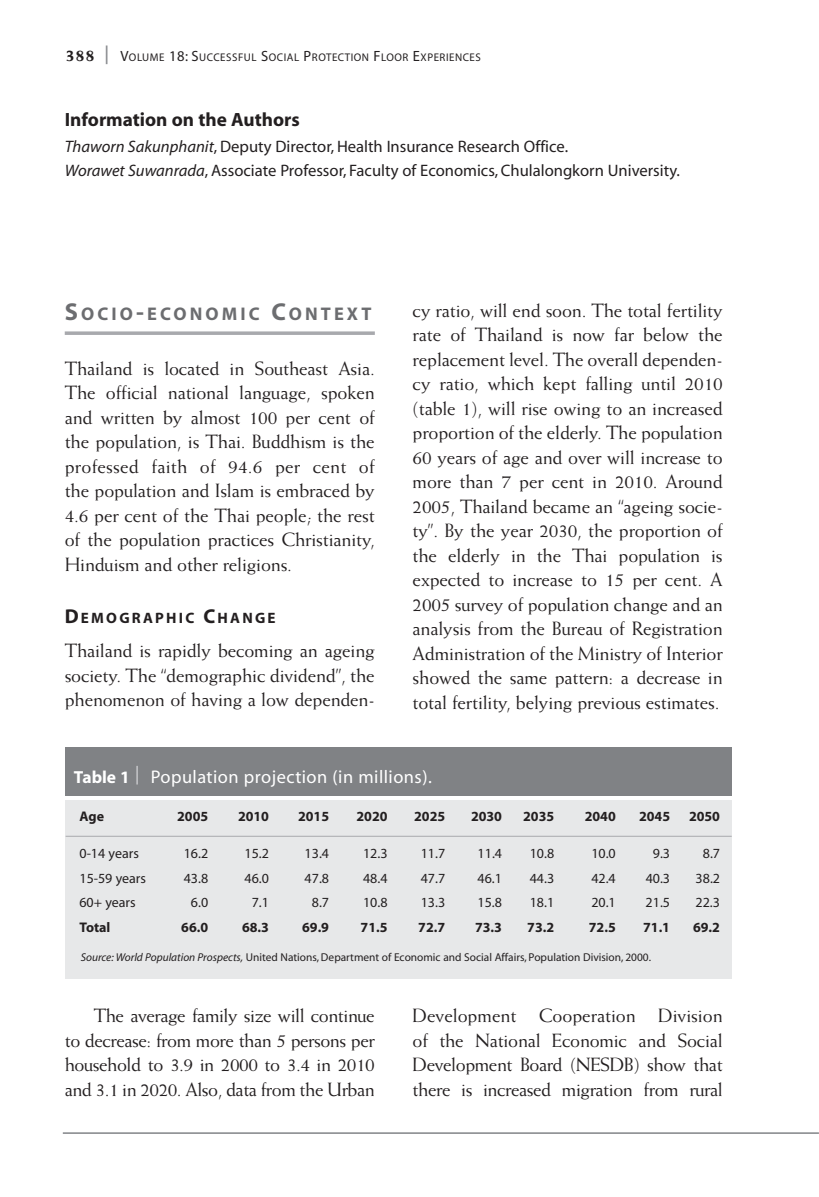
<style>
.page{position:relative;width:819px;height:1197px;background:#fff}
.page>*{position:absolute;margin:0;border:0;box-sizing:border-box;transform-origin:0 0}
.t1{font:19.25px/24.5px "Weiss";letter-spacing:-.01em;color:#231f20;text-align:justify}
.t2{font:700 19.25px "Myriad";color:#231f20}
.t3{font:18.38px "Myriad";letter-spacing:.025em;color:#fff}
.t4{font:700 18.38px "Myriad";letter-spacing:.17em;color:#6c6d70}
.t5{font:800 17.5px "Weiss";color:#231f20}
.t6{font:16.62px/24.8px "Myriad";color:#231f20}
.t7{font:700 15.05px "Myriad";letter-spacing:.15em;color:#231f20}
.t8{font:14px "Myriad";color:#231f20}
.t9{font:700 14px "Myriad";color:#231f20}
.t10{font:11.38px "Myriad";color:#231f20}
.t11{font:11.2px "Myriad";letter-spacing:.05em;color:#231f20}
.s1{font-size:14.88px}
.s2{font-style:italic}
.s3{font-size:24.5px}
.s4{font-size:20.12px}
.s5{font-weight:700;font-size:17.5px}
</style>
<div class="page">
<svg style="left:106px;top:45px;width:2px;height:19px"></svg>
<hr style="left:63px;top:1132px;width:756px;height:2px;background:#939598">
<svg style="left:65px;top:331px;width:310px;height:4px"></svg>
<div style="left:66px;top:748px;width:666px;height:48px;background:#808285"></div>
<div style="left:66px;top:800px;width:666px;height:178px;background:#e7e8e9"></div>
<svg style="left:136px;top:766px;width:2px;height:19px"></svg>
<hr style="left:66px;top:836px;width:666px;height:1px;background:#a8a9ad">
<p class="t5" style="left:65px;top:49px;width:32px">388</p>
<p class="t11" style="left:120px;top:53px;width:362px"><span class="s1">V</span>OLUME <span class="s1">18: S</span>UCCESSFUL <span class="s1">S</span>OCIAL <span class="s1">P</span>ROTECTION <span class="s1">F</span>LOOR <span class="s1">E</span>XPERIENCES</p>
<p class="t2" style="left:65px;top:112px;width:237px">Information on the Authors</p>
<p class="t6" style="left:65px;top:135px;width:617px"><span class="s2">Thaworn Sakunphanit</span>, Deputy Director, Health Insurance Research Office.<br><span class="s2">Worawet Suwanrada</span>, Associate Professor, Faculty of Economics, Chulalongkorn University.</p>
<p class="t4" style="left:65px;top:307px;width:308px"><span class="s3">S</span>OCIO<span class="s3">-</span>ECONOMIC <span class="s3">C</span>ONTEXT</p>
<p class="t1" style="left:65px;top:357px;width:312px">Thailand is located in Southeast Asia.<br>The official national language, spoken and written by almost 100 per cent of the population, is Thai. Buddhism is the professed faith of 94.6 per cent of the population and Islam is embraced by 4.6 per cent of the Thai people; the rest of the population practices Christianity, Hinduism and other religions.</p>
<p class="t7" style="left:65px;top:612px;width:212px"><span class="s4">D</span>EMOGRAPHIC <span class="s4">C</span>HANGE</p>
<p class="t1" style="left:65px;top:640px;width:312px">Thailand is rapidly becoming an ageing society. The “demographic dividend”, the phenomenon of having a low dependen-</p>
<p class="t1" style="left:413px;top:300px;width:312px">cy ratio, will end soon. The total fertility rate of Thailand is now far below the replacement level. The overall dependen&shy;cy ratio, which kept falling until 2010 (table 1), will rise owing to an increased proportion of the elderly. The population 60 years of age and over will increase to more than 7 per cent in 2010. Around 2005, Thailand became an “ageing socie&shy;ty”. By the year 2030, the proportion of the elderly in the Thai population is expected to increase to 15 per cent. A 2005 survey of population change and an analysis from the Bureau of Registration Administration of the Ministry of Interior showed the same pattern: a decrease in total fertility, belying previous estimates.</p>
<p class="t3" style="left:74px;top:770px;width:359px"><span class="s5">Table 1</span> Population projection (in millions).</p>
<p class="t9" style="left:80px;top:811px;width:26px">Age</p>
<p class="t9" style="left:177px;top:811px;width:33px">2005</p>
<p class="t9" style="left:238px;top:811px;width:33px">2010</p>
<p class="t9" style="left:298px;top:811px;width:33px">2015</p>
<p class="t9" style="left:356px;top:811px;width:33px">2020</p>
<p class="t9" style="left:414px;top:811px;width:33px">2025</p>
<p class="t9" style="left:471px;top:811px;width:33px">2030</p>
<p class="t9" style="left:523px;top:811px;width:33px">2035</p>
<p class="t9" style="left:585px;top:811px;width:33px">2040</p>
<p class="t9" style="left:639px;top:811px;width:33px">2045</p>
<p class="t9" style="left:689px;top:811px;width:33px">2050</p>
<p class="t8" style="left:79px;top:848px;width:61px">0-14 years</p>
<p class="t8" style="left:184px;top:848px;width:26px">16.2</p>
<p class="t8" style="left:245px;top:848px;width:26px">15.2</p>
<p class="t8" style="left:305px;top:848px;width:26px">13.4</p>
<p class="t8" style="left:363px;top:848px;width:26px">12.3</p>
<p class="t8" style="left:421px;top:848px;width:26px">11.7</p>
<p class="t8" style="left:478px;top:848px;width:26px">11.4</p>
<p class="t8" style="left:530px;top:848px;width:26px">10.8</p>
<p class="t8" style="left:591px;top:848px;width:26px">10.0</p>
<p class="t8" style="left:653px;top:848px;width:19px">9.3</p>
<p class="t8" style="left:703px;top:848px;width:19px">8.7</p>
<p class="t8" style="left:79px;top:873px;width:68px">15-59 years</p>
<p class="t8" style="left:184px;top:873px;width:26px">43.8</p>
<p class="t8" style="left:245px;top:873px;width:26px">46.0</p>
<p class="t8" style="left:305px;top:873px;width:26px">47.8</p>
<p class="t8" style="left:363px;top:873px;width:26px">48.4</p>
<p class="t8" style="left:421px;top:873px;width:26px">47.7</p>
<p class="t8" style="left:478px;top:873px;width:26px">46.1</p>
<p class="t8" style="left:530px;top:873px;width:26px">44.3</p>
<p class="t8" style="left:591px;top:873px;width:26px">42.4</p>
<p class="t8" style="left:646px;top:873px;width:26px">40.3</p>
<p class="t8" style="left:696px;top:873px;width:26px">38.2</p>
<p class="t8" style="left:79px;top:897px;width:58px">60+ years</p>
<p class="t8" style="left:191px;top:897px;width:19px">6.0</p>
<p class="t8" style="left:252px;top:897px;width:19px">7.1</p>
<p class="t8" style="left:312px;top:897px;width:19px">8.7</p>
<p class="t8" style="left:363px;top:897px;width:26px">10.8</p>
<p class="t8" style="left:421px;top:897px;width:26px">13.3</p>
<p class="t8" style="left:478px;top:897px;width:26px">15.8</p>
<p class="t8" style="left:530px;top:897px;width:26px">18.1</p>
<p class="t8" style="left:591px;top:897px;width:26px">20.1</p>
<p class="t8" style="left:646px;top:897px;width:26px">21.5</p>
<p class="t8" style="left:696px;top:897px;width:26px">22.3</p>
<p class="t9" style="left:79px;top:922px;width:33px">Total</p>
<p class="t9" style="left:181px;top:922px;width:28px">66.0</p>
<p class="t9" style="left:242px;top:922px;width:28px">68.3</p>
<p class="t9" style="left:302px;top:922px;width:28px">69.9</p>
<p class="t9" style="left:361px;top:922px;width:28px">71.5</p>
<p class="t9" style="left:418px;top:922px;width:28px">72.7</p>
<p class="t9" style="left:475px;top:922px;width:28px">73.3</p>
<p class="t9" style="left:527px;top:922px;width:28px">73.2</p>
<p class="t9" style="left:589px;top:922px;width:28px">72.5</p>
<p class="t9" style="left:643px;top:922px;width:28px">71.1</p>
<p class="t9" style="left:693px;top:922px;width:28px">69.2</p>
<p class="t10" style="left:81px;top:953px;width:572px"><span class="s2">Source: World Population Prospects,</span> United Nations, Department of Economic and Social Affairs, Population Division, 2000.</p>
<p class="t1" style="left:65px;top:1005px;width:312px;text-indent:29px">The average family size will continue to decrease: from more than 5 persons per household to 3.9 in 2000 to 3.4 in 2010 and 3.1 in 2020. Also, data from the Urban</p>
<p class="t1" style="left:413px;top:1005px;width:312px">Development Cooperation Division of the National Economic and Social Development Board (NESDB) show that there is increased migration from rural</p>
</div>
